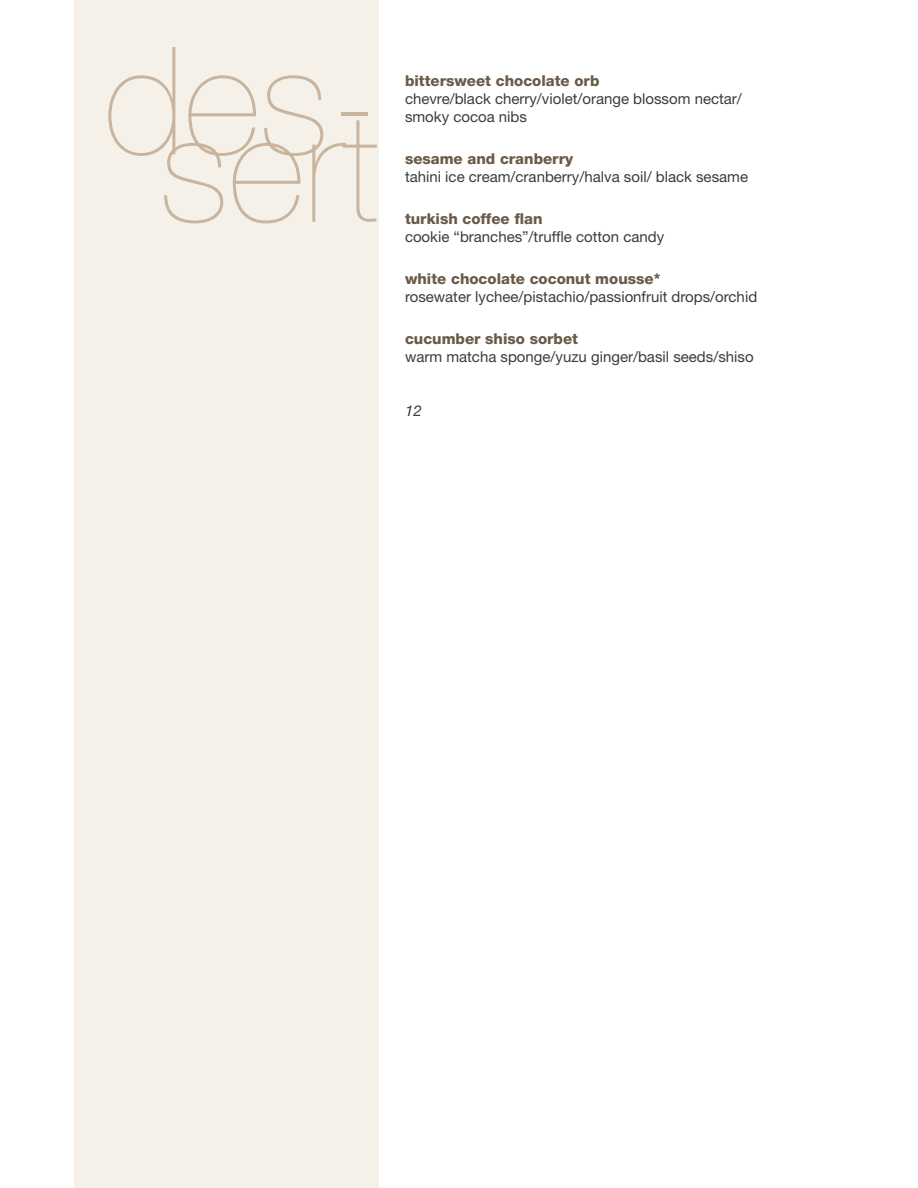
<style>
.page{position:relative;width:918px;height:1188px;background:#fff}
.page>*{position:absolute;margin:0;border:0;box-sizing:border-box;transform-origin:0 0}
.t1{font:200 150px "Helvetica Neue";color:#c9b49d}
.t2{font:15px/18px "Helvetica Neue";color:#3c3c3b}
.t3{font:800 15px "Helvetica Neue";color:#6a5b49}
.t4{font:italic 15px "Helvetica Neue";color:#3c3c3b}
</style>
<div class="page">
<div style="left:75px;top:0;width:304px;height:1188px;background:#f5f1e9"></div>
<h1 class="t1" style="left:104px;top:15px;width:276px">des-</h1>
<h1 class="t1" style="left:160px;top:82px;width:221px">sert</h1>
<p class="t3" style="left:405px;top:72px;width:196px">bittersweet chocolate orb</p>
<p class="t2" style="left:405px;top:90px;width:338px">chevre/black cherry/violet/orange blossom nectar/ smoky cocoa nibs</p>
<p class="t3" style="left:405px;top:150px;width:170px">sesame and cranberry</p>
<p class="t2" style="left:405px;top:168px;width:345px">tahini ice cream/cranberry/halva soil/ black sesame</p>
<p class="t3" style="left:405px;top:210px;width:139px">turkish coffee flan</p>
<p class="t2" style="left:405px;top:228px;width:261px">cookie “branches”/truffle cotton candy</p>
<p class="t3" style="left:405px;top:270px;width:257px">white chocolate coconut mousse*</p>
<p class="t2" style="left:405px;top:288px;width:354px">rosewater lychee/pistachio/passionfruit drops/orchid</p>
<p class="t3" style="left:405px;top:330px;width:175px">cucumber shiso sorbet</p>
<p class="t2" style="left:405px;top:348px;width:350px">warm matcha sponge/yuzu ginger/basil seeds/shiso</p>
<p class="t4" style="left:405px;top:402px;width:18px">12</p>
</div>
